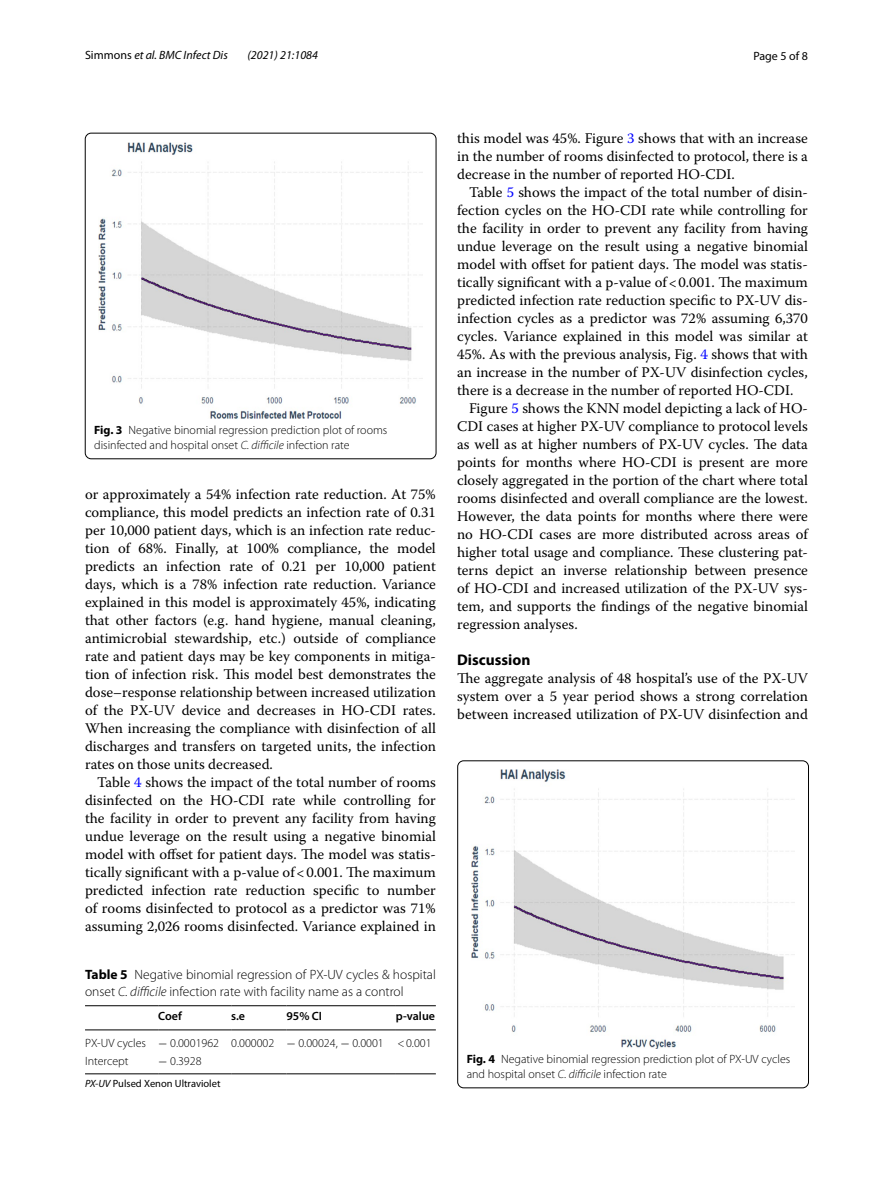
<style>
.page{position:relative;width:893px;height:1187px;background:#fff}
.page>*{position:absolute;margin:0;border:0;box-sizing:border-box;transform-origin:0 0}
.t1{font:700 15.45px "Myriad Pro";color:#000}
.t2{font:14.7px/18px "Warnock Pro";color:#000;text-align:justify}
.t3{font:300 13.5px/16.5px "Myriad Pro";color:#000}
.t4{font:300 12px/15px "Myriad Pro";color:#000}
.t5{font:italic 12px "Myriad Pro";color:#000}
.t6{font:600 12px "Myriad Pro";color:#000}
.t7{font:12px "Myriad Pro";color:#000}
.t8{font:10.5px "Myriad Pro";color:#000}
.s1{font-style:normal}
.s2{font-weight:700}
.s3{font-style:italic}
.s4{color:#00f}
.s5{font-family:"MTSY";font-weight:400}
</style>
<div class="page">
<img style="left:99px;top:142px;width:323px;height:277px">
<div style="left:85px;top:133px;width:351px;height:326px;border:1px solid #000;border-radius:6px"></div>
<hr style="left:85px;top:1005px;width:73px;height:1px;background:#000">
<hr style="left:85px;top:1029px;width:73px;height:1px;background:#000">
<hr style="left:158px;top:1005px;width:73px;height:1px;background:#000">
<hr style="left:158px;top:1029px;width:73px;height:1px;background:#000">
<hr style="left:231px;top:1005px;width:55px;height:1px;background:#000">
<hr style="left:231px;top:1029px;width:55px;height:1px;background:#000">
<hr style="left:286px;top:1005px;width:110px;height:1px;background:#000">
<hr style="left:286px;top:1029px;width:110px;height:1px;background:#000">
<hr style="left:396px;top:1005px;width:40px;height:1px;background:#000">
<hr style="left:396px;top:1029px;width:40px;height:1px;background:#000">
<hr style="left:85px;top:1073px;width:73px;height:1px;background:#000">
<hr style="left:158px;top:1073px;width:73px;height:1px;background:#000">
<hr style="left:231px;top:1073px;width:55px;height:1px;background:#000">
<hr style="left:286px;top:1073px;width:110px;height:1px;background:#000">
<hr style="left:396px;top:1073px;width:40px;height:1px;background:#000">
<img style="left:471px;top:769px;width:324px;height:278px">
<div style="left:457px;top:760px;width:352px;height:327px;border:1px solid #000;border-radius:6px"></div>
<p class="t5" style="left:85px;top:48px;width:144px"><span class="s1">Simmons</span> et al. BMC Infect Dis</p>
<p class="t5" style="left:247px;top:48px;width:72px">(2021) 21:1084</p>
<p class="t7" style="left:753px;top:48px;width:56px">Page 5 of 8</p>
<p class="t4" style="left:94px;top:423px;width:295px"><span class="s2">Fig. 3</span> Negative binomial regression prediction plot of rooms disinfected and hospital onset <span class="s3">C. difficile</span> infection rate</p>
<p class="t2" style="left:85px;top:485px;width:352px">or approximately a 54% infection rate reduction. At 75% compliance, this model predicts an infection rate of 0.31 per 10,000 patient days, which is an infection rate reduc&shy;tion of 68%. Finally, at 100% compliance, the model predicts an infection rate of 0.21 per 10,000 patient days, which is a 78% infection rate reduction. Variance explained in this model is approximately 45%, indicating that other factors (e.g. hand hygiene, manual cleaning, antimicrobial stewardship, etc.) outside of compliance rate and patient days may be key components in mitiga&shy;tion of infection risk. This model best demonstrates the dose–response relationship between increased utilization of the PX-UV device and decreases in HO-CDI rates.<br>When increasing the compliance with disinfection of all discharges and transfers on targeted units, the infection rates on those units decreased.</p>
<p class="t2" style="left:85px;top:773px;width:352px;text-indent:12px">Table <span class="s4">4</span> shows the impact of the total number of rooms disinfected on the HO-CDI rate while controlling for the facility in order to prevent any facility from having undue leverage on the result using a negative binomial model with offset for patient days. The model was statis&shy;tically significant with a p-value of&lt;0.001. The maximum predicted infection rate reduction specific to number of rooms disinfected to protocol as a predictor was 71% assuming 2,026 rooms disinfected. Variance explained in</p>
<p class="t3" style="left:85px;top:966px;width:352px"><span class="s2">Table 5</span> Negative binomial regression of PX-UV cycles &amp; hospital onset <span class="s3">C. difficile</span> infection rate with facility name as a control</p>
<p class="t2" style="left:457px;top:128px;width:352px">this model was 45%. Figure <span class="s4">3</span> shows that with an increase in the number of rooms disinfected to protocol, there is a decrease in the number of reported HO-CDI.</p>
<p class="t2" style="left:469px;top:182px;width:340px">Table <span class="s4">5</span> shows the impact of the total number of disin-</p>
<p class="t2" style="left:457px;top:200px;width:352px">fection cycles on the HO-CDI rate while controlling for</p>
<p class="t2" style="left:457px;top:218px;width:352px">the facility in order to prevent any facility from having</p>
<p class="t2" style="left:457px;top:236px;width:352px">undue leverage on the result using a negative binomial</p>
<p class="t2" style="left:457px;top:254px;width:352px">model with offset for patient days. The model was statis-</p>
<p class="t2" style="left:457px;top:272px;width:352px">tically significant with a p-value of&lt;0.001. The maximum</p>
<p class="t2" style="left:457px;top:290px;width:352px">predicted infection rate reduction specific to PX-UV dis-</p>
<p class="t2" style="left:457px;top:308px;width:352px">infection cycles as a predictor was 72% assuming 6,370</p>
<p class="t2" style="left:457px;top:326px;width:352px">cycles. Variance explained in this model was similar at</p>
<p class="t2" style="left:457px;top:344px;width:352px">45%. As with the previous analysis, Fig. <span class="s4">4</span> shows that with</p>
<p class="t2" style="left:457px;top:362px;width:352px">an increase in the number of PX-UV disinfection cycles,</p>
<p class="t2" style="left:457px;top:380px;width:338px">there is a decrease in the number of reported HO-CDI.</p>
<p class="t2" style="left:469px;top:398px;width:340px">Figure <span class="s4">5</span> shows the KNN model depicting a lack of HO-</p>
<p class="t2" style="left:457px;top:416px;width:352px">CDI cases at higher PX-UV compliance to protocol levels</p>
<p class="t2" style="left:457px;top:434px;width:352px">as well as at higher numbers of PX-UV cycles. The data</p>
<p class="t2" style="left:457px;top:452px;width:352px">points for months where HO-CDI is present are more</p>
<p class="t2" style="left:457px;top:470px;width:352px">closely aggregated in the portion of the chart where total</p>
<p class="t2" style="left:457px;top:488px;width:352px">rooms disinfected and overall compliance are the lowest.</p>
<p class="t2" style="left:457px;top:506px;width:352px">However, the data points for months where there were</p>
<p class="t2" style="left:457px;top:524px;width:352px">no HO-CDI cases are more distributed across areas of</p>
<p class="t2" style="left:457px;top:542px;width:352px">higher total usage and compliance. These clustering pat-</p>
<p class="t2" style="left:457px;top:560px;width:352px">terns depict an inverse relationship between presence</p>
<p class="t2" style="left:457px;top:578px;width:352px">of HO-CDI and increased utilization of the PX-UV sys-</p>
<p class="t2" style="left:457px;top:596px;width:352px">tem, and supports the findings of the negative binomial</p>
<p class="t2" style="left:457px;top:614px;width:122px">regression analyses.</p>
<p class="t1" style="left:457px;top:649px;width:75px">Discussion</p>
<p class="t2" style="left:457px;top:668px;width:352px">The aggregate analysis of 48 hospital’s use of the PX-UV system over a 5 year period shows a strong correlation between increased utilization of PX-UV disinfection and</p>
<p class="t6" style="left:158px;top:1008px;width:25px">Coef</p>
<p class="t6" style="left:231px;top:1008px;width:15px">s.e</p>
<p class="t6" style="left:286px;top:1008px;width:37px">95% CI</p>
<p class="t6" style="left:396px;top:1008px;width:41px">p-value</p>
<p class="t4" style="left:85px;top:1033px;width:348px;line-height:18.3px">PX-UV cycles <span class="s5">−</span> 0.0001962 0.000002 <span class="s5">−</span> 0.00024, <span class="s5">−</span> 0.0001 &lt;0.001<br>Intercept</p>
<p class="t4" style="left:158px;top:1053px;width:45px"><span class="s5">−</span> 0.3928</p>
<p class="t4" style="left:467px;top:1051px;width:325px"><span class="s2">Fig. 4</span> Negative binomial regression prediction plot of PX-UV cycles and hospital onset <span class="s3">C. difficile</span> infection rate</p>
<p class="t8" style="left:85px;top:1076px;width:137px"><span class="s3">PX-UV</span> Pulsed Xenon Ultraviolet</p>
</div>
